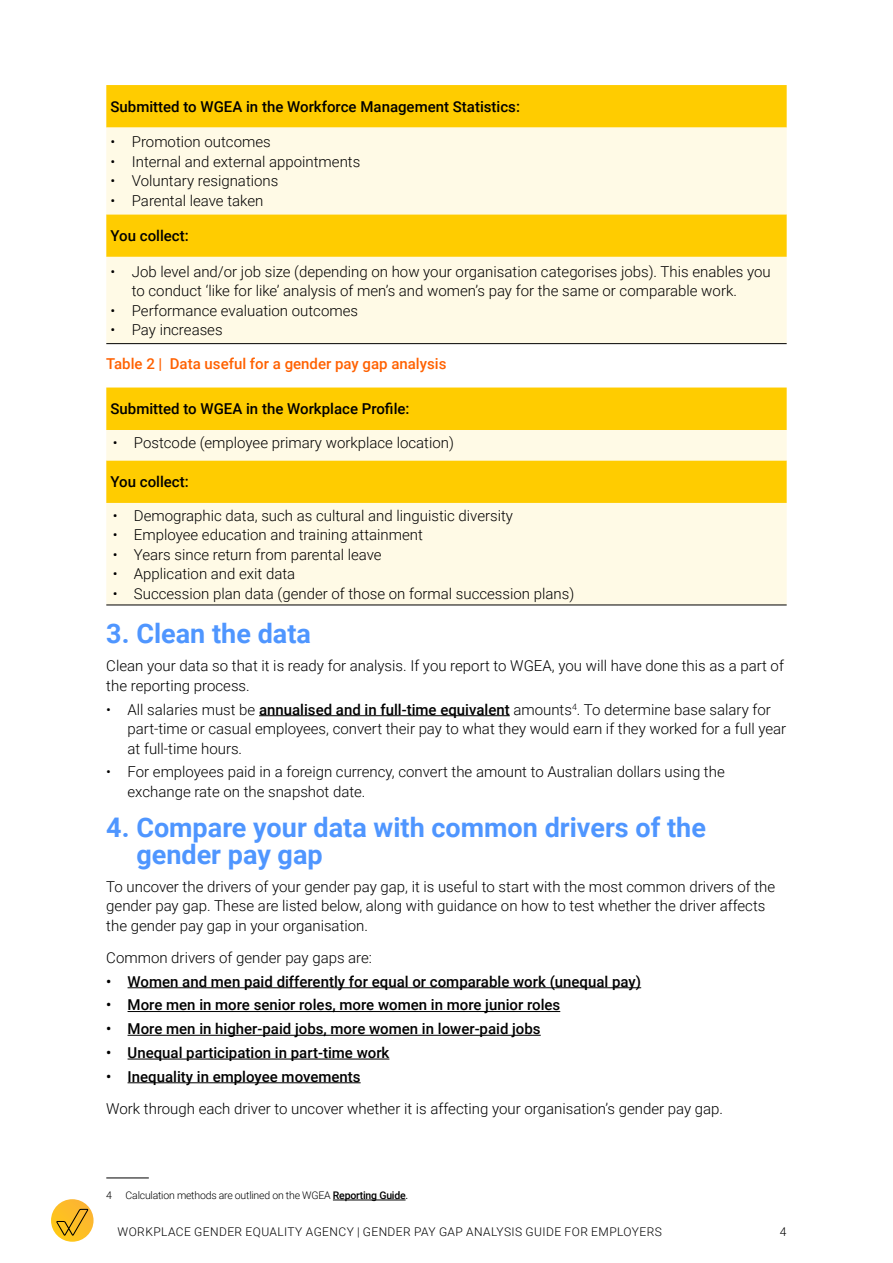
<style>
.page{position:relative;width:893px;height:1263px;background:#fff}
.page>*{position:absolute;margin:0;border:0;box-sizing:border-box;transform-origin:0 0}
._04_WGEA24_H4_1column{font:700 27px/27px "Roboto";color:#4f96ff}
._00_WGEA24_body{font:300 15px/19.5px "Roboto";color:#000}
.Table_left_column{font:500 15px "Roboto";color:#000}
._00B_WGEA24_body_b4_bullet{font:300 15px/19.5px "Roboto";color:#000}
._00_WGEA24_body-2{font:500 15px "Roboto";color:#ff6100}
.t1{font:300 12px "Roboto";letter-spacing:.035em;color:#000}
._08_footnotes{font:300 10.5px "Roboto";letter-spacing:-.02em;color:#000}
.s1{font-weight:500}
.s2{font-weight:400}
</style>
<div class="page">
<svg style="left:51px;top:1199px;width:43px;height:43px"></svg>
<svg style="left:56px;top:1209px;width:32px;height:27px"></svg>
<hr style="left:259px;top:715px;width:251px;height:1px;background:#000">
<hr style="left:128px;top:987px;width:513px;height:1px;background:#000">
<hr style="left:128px;top:1011px;width:432px;height:1px;background:#000">
<hr style="left:128px;top:1035px;width:413px;height:1px;background:#000">
<hr style="left:128px;top:1059px;width:261px;height:1px;background:#000">
<hr style="left:128px;top:1082px;width:233px;height:1px;background:#000">
<div style="left:106px;top:85px;width:681px;height:43px;background:#fc0"></div>
<svg style="left:106px;top:128px;width:681px;height:215px;background:#fff0b8"></svg>
<hr style="left:106px;top:343px;width:681px;height:1px;background:#000">
<div style="left:106px;top:387px;width:681px;height:43px;background:#fc0"></div>
<svg style="left:106px;top:430px;width:681px;height:175px;background:#feeead"></svg>
<hr style="left:106px;top:605px;width:681px;height:1px;background:#000">
<hr style="left:106px;top:1178px;width:43px;height:1px;background:#000">
<hr style="left:333px;top:1200px;width:73px;height:1px;background:#000">
<p class="Table_left_column" style="left:111px;top:96px;width:411px">Submitted to WGEA in the Workforce Management Statistics:</p>
<p class="_00_WGEA24_body" style="left:111px;top:132px;width:162px">• Promotion outcomes</p>
<p class="_00_WGEA24_body" style="left:111px;top:151px;width:251px">• Internal and external appointments</p>
<p class="_00_WGEA24_body" style="left:111px;top:171px;width:169px">• Voluntary resignations</p>
<p class="_00_WGEA24_body" style="left:111px;top:190px;width:154px">• Parental leave taken</p>
<p class="Table_left_column" style="left:111px;top:225px;width:80px">You collect:</p>
<p class="_00_WGEA24_body" style="left:132px;top:261px;width:640px;text-indent:-21px">• Job level and/or job size (depending on how your organisation categorises jobs). This enables you to conduct ‘like for like’ analysis of men’s and women’s pay for the same or comparable work.</p>
<p class="_00_WGEA24_body" style="left:111px;top:300px;width:249px">• Performance evaluation outcomes</p>
<p class="_00_WGEA24_body" style="left:111px;top:319px;width:114px">• Pay increases</p>
<p class="_00_WGEA24_body-2" style="left:106px;top:353px;width:342px">Table 2 | Data useful for a gender pay gap analysis</p>
<p class="Table_left_column" style="left:111px;top:399px;width:300px">Submitted to WGEA in the Workplace Profile:</p>
<p class="_00_WGEA24_body" style="left:113px;top:432px;width:343px">• Postcode (employee primary workplace location)</p>
<p class="Table_left_column" style="left:111px;top:471px;width:80px">You collect:</p>
<p class="_00_WGEA24_body" style="left:113px;top:505px;width:402px">• Demographic data, such as cultural and linguistic diversity</p>
<p class="_00_WGEA24_body" style="left:113px;top:524px;width:312px">• Employee education and training attainment</p>
<p class="_00_WGEA24_body" style="left:113px;top:544px;width:271px">• Years since return from parental leave</p>
<p class="_00_WGEA24_body" style="left:113px;top:563px;width:184px">• Application and exit data</p>
<p class="_00_WGEA24_body" style="left:113px;top:583px;width:463px">• Succession plan data (gender of those on formal succession plans)</p>
<p class="_04_WGEA24_H4_1column" style="left:106px;top:619px;width:206px">3. Clean the data</p>
<p class="_00B_WGEA24_body_b4_bullet" style="left:106px;top:656px;width:679px">Clean your data so that it is ready for analysis. If you report to WGEA, you will have done this as a part of the reporting process.</p>
<p class="_00_WGEA24_body" style="left:128px;top:699px;width:660px;text-indent:-21px">• All salaries must be <span class="s1">annualised and in full-time equivalent</span> amounts<sup>4</sup>. To determine base salary for part-time or casual employees, convert their pay to what they would earn if they worked for a full year at full-time hours.</p>
<p class="_00_WGEA24_body" style="left:128px;top:762px;width:599px;text-indent:-21px">• For employees paid in a foreign currency, convert the amount to Australian dollars using the exchange rate on the snapshot date.</p>
<p class="_04_WGEA24_H4_1column" style="left:136px;top:812px;width:571px;text-indent:-30px">4. Compare your data with common drivers of the gender pay gap</p>
<p class="_00_WGEA24_body" style="left:106px;top:876px;width:670px">To uncover the drivers of your gender pay gap, it is useful to start with the most common drivers of the gender pay gap. These are listed below, along with guidance on how to test whether the driver affects the gender pay gap in your organisation.</p>
<p class="_00B_WGEA24_body_b4_bullet" style="left:106px;top:947px;width:267px">Common drivers of gender pay gaps are:</p>
<p class="Table_left_column" style="left:106px;top:971px;width:536px">• Women and men paid differently for equal or comparable work (unequal pay)</p>
<p class="Table_left_column" style="left:106px;top:994px;width:455px">• More men in more senior roles, more women in more junior roles</p>
<p class="Table_left_column" style="left:106px;top:1018px;width:436px">• More men in higher-paid jobs, more women in lower-paid jobs</p>
<p class="Table_left_column" style="left:106px;top:1042px;width:285px">• Unequal participation in part-time work</p>
<p class="Table_left_column" style="left:106px;top:1066px;width:256px">• Inequality in employee movements</p>
<p class="_00_WGEA24_body" style="left:106px;top:1098px;width:618px">Work through each driver to uncover whether it is affecting your organisation’s gender pay gap.</p>
<p class="_08_footnotes" style="left:106px;top:1188px;width:7px">4</p>
<p class="_08_footnotes" style="left:126px;top:1188px;width:284px">Calculation methods are outlined on the WGEA <span class="s1">Reporting Guide</span><span class="s2">.</span></p>
<p class="t1" style="left:118px;top:1223px;width:546px">WORKPLACE GENDER EQUALITY AGENCY | GENDER PAY GAP ANALYSIS GUIDE FOR EMPLOYERS</p>
<p class="t1" style="left:780px;top:1223px;width:8px">4</p>
</div>
